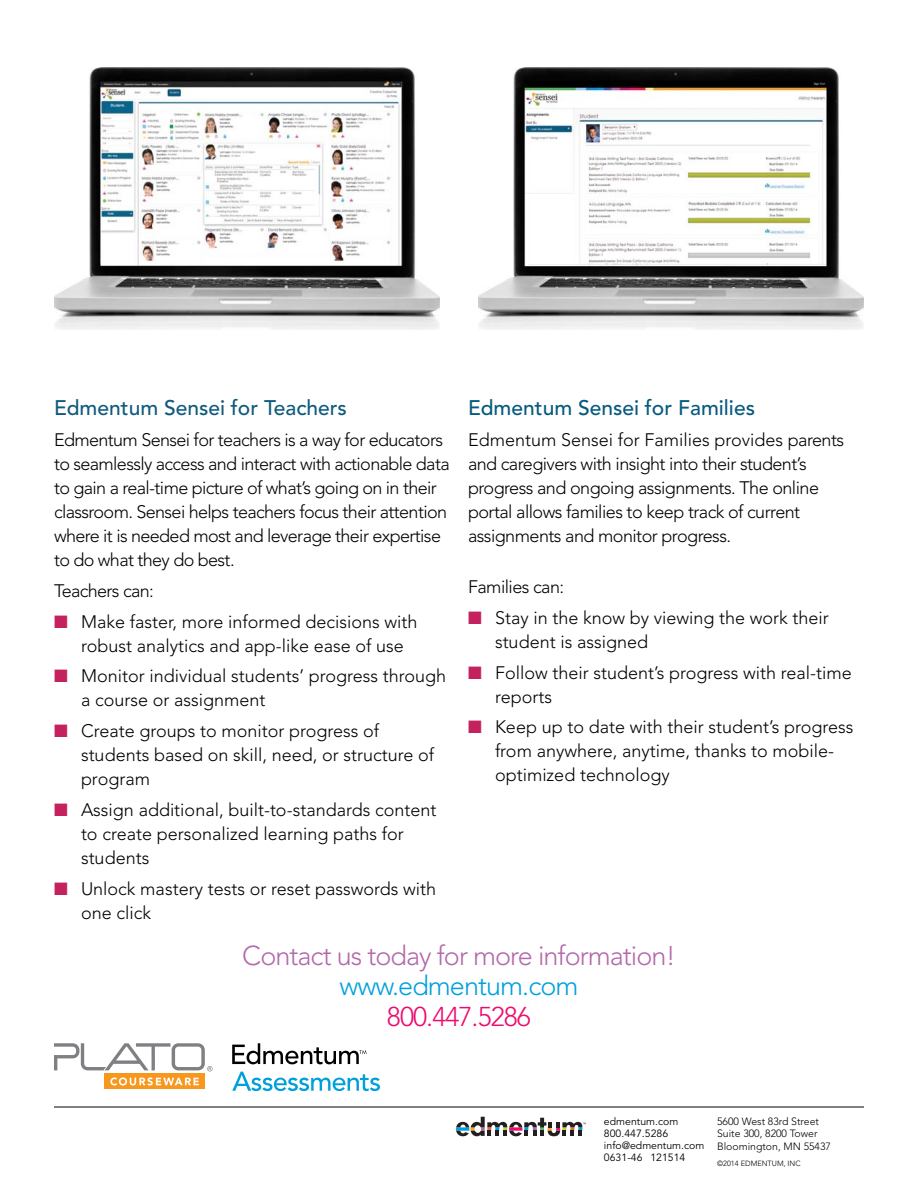
<style>
.page{position:relative;width:918px;height:1188px;background:#fff}
.page>*{position:absolute;margin:0;border:0;box-sizing:border-box;transform-origin:0 0}
.t1{font:300 27px "Avenir LT Std";letter-spacing:-.035em;color:#b369ab}
.t2{font:300 27px "Avenir LT Std";letter-spacing:-.035em;color:#00a0dc}
.t3{font:300 27px "Avenir LT Std";letter-spacing:-.035em;color:#ed0c6e}
.t4{font:500 21px "Avenir LT Std";color:#105a7e}
.t5{font:500 21px "Avenir LT Std";color:#065a7e}
.t6{font:300 18px/24px "Avenir LT Std";color:#000}
.t7{font:300 18px/24px "Avenir LT Std";letter-spacing:-.035em;color:#000}
.t8{font:300 18px/24px "Avenir LT Std";letter-spacing:-.03em;color:#000}
.t9{font:300 10.5px/12.6px "Avenir LT Std";color:#000}
.t10{font:10.5px/12px "Avenir LT Std";color:#000}
.t11{font:300 7.5px "Avenir LT Std";color:#000}
.s1{color:#c3225f}
</style>
<div class="page">
<hr style="left:54px;top:1107px;width:810px;height:1px;background:#000">
<svg style="left:456px;top:1117px;width:130px;height:19px"></svg>
<svg style="left:54px;top:1043px;width:159px;height:28px"></svg>
<div style="left:104px;top:1074px;width:101px;height:15px;background:#f8971d"></div>
<svg style="left:110px;top:1077px;width:89px;height:9px"></svg>
<svg style="left:232px;top:1043px;width:135px;height:21px"></svg>
<svg style="left:232px;top:1072px;width:148px;height:19px"></svg>
<img style="left:478px;top:68px;width:386px;height:262px">
<img style="left:54px;top:68px;width:386px;height:262px">
<p class="t4" style="left:54px;top:398px;width:294px">Edmentum Sensei for Teachers</p>
<p class="t7" style="left:54px;top:429px;width:397px">Edmentum Sensei for teachers is a way for educators to seamlessly access and interact with actionable data to gain a real-time picture of what’s going on in their classroom. Sensei helps teachers focus their attention where it is needed most and leverage their expertise to do what they do best.</p>
<p class="t7" style="left:54px;top:580px;width:101px">Teachers can:</p>
<p class="t6" style="left:81px;top:610px;width:338px;text-indent:-27px"><span class="s1">■</span> Make faster, more informed decisions with robust analytics and app-like ease of use</p>
<p class="t6" style="left:81px;top:665px;width:367px;text-indent:-27px"><span class="s1">■</span> Monitor individual students’ progress through a course or assignment</p>
<p class="t6" style="left:81px;top:720px;width:355px;text-indent:-27px"><span class="s1">■</span> Create groups to monitor progress of students based on skill, need, or structure of program</p>
<p class="t6" style="left:81px;top:799px;width:357px;text-indent:-27px"><span class="s1">■</span> Assign additional, built-to-standards content to create personalized learning paths for students</p>
<p class="t6" style="left:81px;top:877px;width:357px;text-indent:-27px"><span class="s1">■</span> Unlock mastery tests or reset passwords with one click</p>
<p class="t5" style="left:468px;top:398px;width:289px">Edmentum Sensei for Families</p>
<p class="t8" style="left:468px;top:429px;width:378px">Edmentum Sensei for Families provides parents and caregivers with insight into their student’s progress and ongoing assignments. The online portal allows families to keep track of current assignments and monitor progress.</p>
<p class="t8" style="left:468px;top:576px;width:98px">Families can:</p>
<p class="t6" style="left:495px;top:607px;width:335px;text-indent:-27px"><span class="s1">■</span> Stay in the know by viewing the work their student is assigned</p>
<p class="t6" style="left:495px;top:661px;width:358px;text-indent:-27px"><span class="s1">■</span> Follow their student’s progress with real-time reports</p>
<p class="t6" style="left:495px;top:716px;width:360px;text-indent:-27px"><span class="s1">■</span> Keep up to date with their student’s progress from anywhere, anytime, thanks to mobile&shy;optimized technology</p>
<h1 class="t1" style="left:242px;top:942px;width:435px">Contact us today for more information!</h1>
<h1 class="t2" style="left:340px;top:973px;width:240px">www.edmentum.com</h1>
<h1 class="t3" style="left:387px;top:1004px;width:146px">800.447.5286</h1>
<p class="t10" style="left:604px;top:1116px;width:102px">edmentum.com<br>800.447.5286 info@edmentum.com<br>0631-46 121514</p>
<p class="t9" style="left:717px;top:1115px;width:115px">5600 West 83rd Street<br>Suite 300, 8200 Tower<br>Bloomington, MN 55437</p>
<p class="t11" style="left:717px;top:1159px;width:85px">©2014 EDMENTUM, INC</p>
</div>
